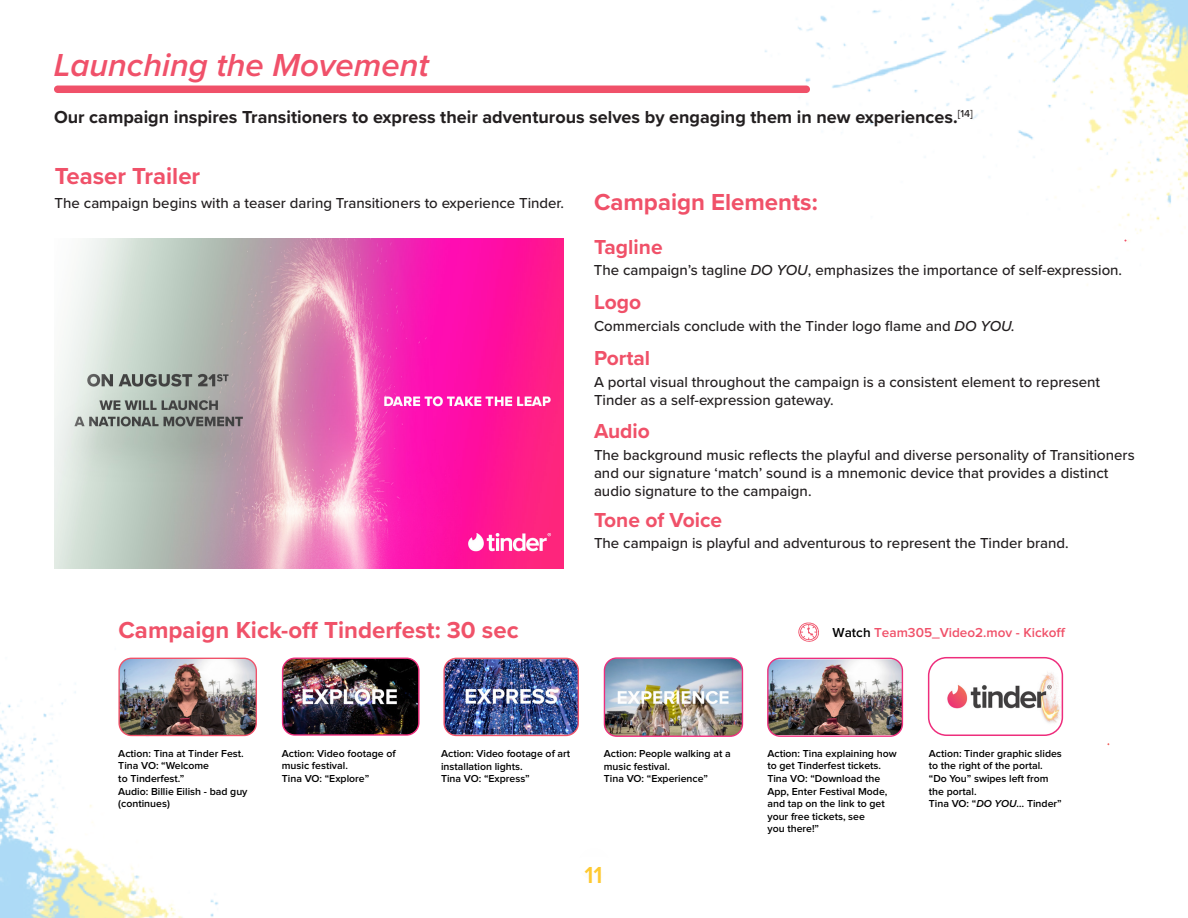
<style>
.page{position:relative;width:1188px;height:918px;background:#fff}
.page>*{position:absolute;margin:0;border:0;box-sizing:border-box;transform-origin:0 0}
.t1{font:italic 600 33px "Proxima Nova";color:#f0516a}
.t2{font:700 24px "Proxima Nova";color:#f05269}
.t3{font:700 24px "Proxima Nova";color:#f05169}
.t4{font:600 24px "Proxima Nova";color:#fec931}
.t5{font:700 21px "Proxima Nova";color:#f05169}
.t6{font:700 18px "Proxima Nova";color:#231f20}
.t7{font:500 15px/18px "Proxima Nova";color:#231f20}
.t8{font:600 13.5px "Proxima Nova";color:#f05169}
.t9{font:600 10.5px/12.6px "Proxima Nova";color:#000}
.s1{font-style:italic}
.s2{color:#000}
</style>
<div class="page">
<img style="left:0;top:0;width:1188px;height:918px">
<div style="left:550px;top:857px;width:88px;height:16px;background:#fff;border-radius:50%"></div>
<svg style="left:797px;top:622px;width:23px;height:23px"></svg>
<img style="left:54px;top:238px;width:510px;height:331px">
<div style="left:54px;top:86px;width:756px;height:7px;background:#f05169;border-radius:4px"></div>
<img style="left:119px;top:658px;width:137px;height:77px">
<div style="left:118px;top:658px;width:139px;height:78px;border:1px solid #f05269;border-radius:12px"></div>
<img style="left:444px;top:659px;width:134px;height:76px">
<div style="left:443px;top:658px;width:136px;height:78px;border:1px solid #f05269;border-radius:12px"></div>
<img style="left:768px;top:659px;width:134px;height:76px">
<div style="left:767px;top:658px;width:136px;height:79px;border:1px solid #ee2d7c;border-radius:12px"></div>
<img style="left:283px;top:658px;width:136px;height:77px">
<div style="left:282px;top:658px;width:138px;height:78px;border:1px solid #ee2d7c;border-radius:12px"></div>
<img style="left:604px;top:658px;width:138px;height:78px">
<div style="left:604px;top:657px;width:139px;height:80px;border:1px solid #ee2d7c;border-radius:12px"></div>
<img style="left:929px;top:658px;width:133px;height:77px">
<div style="left:928px;top:657px;width:135px;height:79px;border:2px solid #ee2d7c;border-radius:18px"></div>
<p class="t1" style="left:54px;top:41px;width:377px">Launching the Movement</p>
<p class="t6" style="left:54px;top:104px;width:920px">Our campaign inspires Transitioners to express their adventurous selves by engaging them in new experiences.<sup>[14]</sup></p>
<p class="t3" style="left:55px;top:158px;width:147px">Teaser Trailer</p>
<p class="t7" style="left:55px;top:194px;width:511px">The campaign begins with a teaser daring Transitioners to experience Tinder.</p>
<p class="t2" style="left:118px;top:613px;width:402px">Campaign Kick-off Tinderfest: 30 sec</p>
<p class="t3" style="left:594px;top:185px;width:225px">Campaign Elements:</p>
<p class="t5" style="left:594px;top:231px;width:70px">Tagline</p>
<p class="t7" style="left:594px;top:260px;width:530px">The campaign’s tagline <span class="s1">DO YOU</span>, emphasizes the importance of self-expression.</p>
<p class="t5" style="left:594px;top:287px;width:49px">Logo</p>
<p class="t7" style="left:594px;top:317px;width:422px">Commercials conclude with the Tinder logo flame and <span class="s1">DO YOU.</span></p>
<p class="t5" style="left:594px;top:342px;width:58px">Portal</p>
<p class="t7" style="left:594px;top:372px;width:508px">A portal visual throughout the campaign is a consistent element to represent<br>Tinder as a self-expression gateway.</p>
<p class="t5" style="left:594px;top:416px;width:57px">Audio</p>
<p class="t7" style="left:594px;top:446px;width:542px">The background music reflects the playful and diverse personality of Transitioners and our signature ‘match’ sound is a mnemonic device that provides a distinct audio signature to the campaign.</p>
<p class="t5" style="left:594px;top:504px;width:130px">Tone of Voice</p>
<p class="t7" style="left:594px;top:534px;width:476px">The campaign is playful and adventurous to represent the Tinder brand.</p>
<p class="t8" style="left:833px;top:626px;width:234px"><span class="s2">Watch</span> Team305_Video2.mov - Kickoff</p>
<p class="t9" style="left:118px;top:747px;width:127px">Action: Tina at Tinder Fest.</p>
<p class="t9" style="left:118px;top:760px;width:92px">Tina VO: “Welcome</p>
<p class="t9" style="left:118px;top:773px;width:67px">to Tinderfest.”</p>
<p class="t9" style="left:118px;top:785px;width:131px">Audio: Billie Eilish - bad guy (continues)</p>
<p class="t9" style="left:282px;top:747px;width:115px">Action: Video footage of</p>
<p class="t9" style="left:282px;top:760px;width:68px">music festival.</p>
<p class="t9" style="left:282px;top:773px;width:89px">Tina VO: “Explore”</p>
<p class="t9" style="left:441px;top:748px;width:131px">Action: Video footage of art installation lights.</p>
<p class="t9" style="left:441px;top:773px;width:90px">Tina VO: “Express”</p>
<p class="t9" style="left:604px;top:748px;width:128px">Action: People walking at a music festival.</p>
<p class="t9" style="left:604px;top:773px;width:106px">Tina VO: “Experience”</p>
<p class="t4" style="left:585px;top:864px;width:20px">11</p>
<p class="t9" style="left:767px;top:747px;width:131px">Action: Tina explaining how to get Tinderfest tickets.</p>
<p class="t9" style="left:767px;top:773px;width:122px">Tina VO: “Download the<br>App, Enter Festival Mode, and tap on the link to get your free tickets, see</p>
<p class="t9" style="left:767px;top:823px;width:53px">you there!”</p>
<p class="t9" style="left:929px;top:747px;width:135px">Action: Tinder graphic slides to the right of the portal. “Do You” swipes left from the portal.</p>
<p class="t9" style="left:929px;top:798px;width:134px">Tina VO: “<span class="s1">DO YOU</span>… Tinder”</p>
</div>
